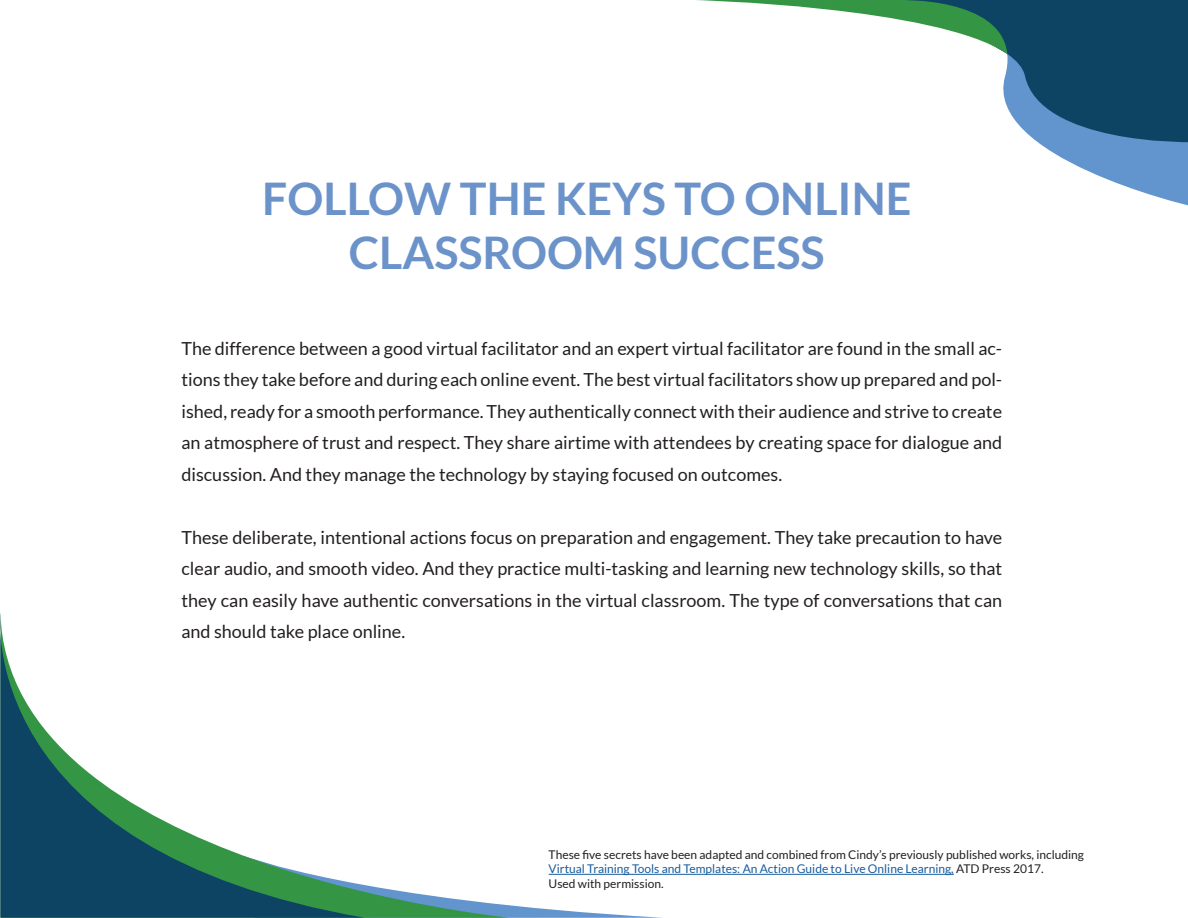
<style>
.page{position:relative;width:1188px;height:918px;background:#fff}
.page>*{position:absolute;margin:0;border:0;box-sizing:border-box;transform-origin:0 0}
.t1{font:700 45px "Lato";color:#6b93ca}
.t2{font:18px/31.5px "Lato";color:#231f20;text-align:justify}
.t3{font:12px "Lato";color:#231f20}
.t4{font:12px "Lato";color:#175d9e}
.s1{color:#231f20}
</style>
<div class="page">
<svg style="left:509px;top:873px;width:154px;height:45px"></svg>
<svg style="left:365px;top:885px;width:144px;height:33px"></svg>
<svg style="left:0;top:613px;width:365px;height:305px"></svg>
<svg style="left:696px;top:0;width:492px;height:205px"></svg>
<hr style="left:549px;top:874px;width:405px;height:1px;background:#175d9e">
<p class="t1" style="left:262px;top:173px;width:651px">FOLLOW THE KEYS TO ONLINE</p>
<p class="t1" style="left:349px;top:227px;width:477px">CLASSROOM SUCCESS</p>
<p class="t2" style="left:181px;top:332px;width:822px">The difference between a good virtual facilitator and an expert virtual facilitator are found in the small ac&shy;tions they take before and during each online event. The best virtual facilitators show up prepared and pol&shy;ished, ready for a smooth performance. They authentically connect with their audience and strive to create an atmosphere of trust and respect. They share airtime with attendees by creating space for dialogue and discussion. And they manage the technology by staying focused on outcomes.</p>
<p class="t2" style="left:181px;top:521px;width:822px">These deliberate, intentional actions focus on preparation and engagement. They take precaution to have clear audio, and smooth video. And they practice multi-tasking and learning new technology skills, so that they can easily have authentic conversations in the virtual classroom. The type of conversations that can and should take place online.</p>
<p class="t3" style="left:549px;top:848px;width:537px">These five secrets have been adapted and combined from Cindy’s previously published works, including</p>
<p class="t4" style="left:549px;top:862px;width:496px">Virtual Training Tools and Templates: An Action Guide to Live Online Learning, <span class="s1">ATD Press 2017.</span></p>
<p class="t3" style="left:549px;top:877px;width:117px">Used with permission.</p>
</div>
